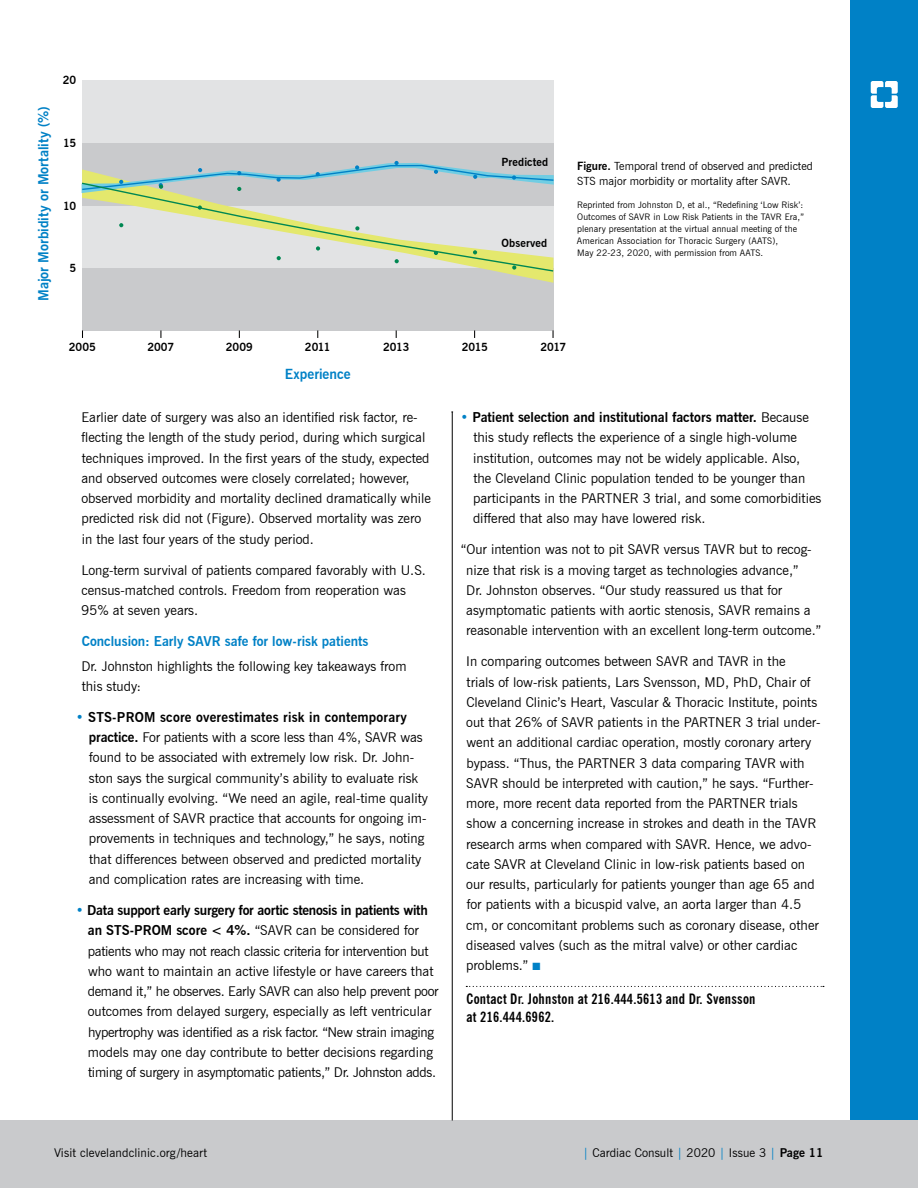
<style>
.page{position:relative;width:918px;height:1188px;background:#fff}
.page>*{position:absolute;margin:0;border:0;box-sizing:border-box;transform-origin:0 0}
.t1{font:700 condensed 14.25px/18px "News Gothic BT";letter-spacing:.02em;color:#000}
.t2{font:700 13.8px "News Gothic BT";color:#0081c6}
.t3{font:13.5px/20.2px "News Gothic BT";color:#000}
.t4{font:13.5px/20.2px "News Gothic BT";letter-spacing:-.02em;color:#000}
.t5{font:700 13.5px "News Gothic BT";color:#0081c6}
.t6{font:12px "News Gothic BT";letter-spacing:.01em;color:#000}
.t7{font:11.25px/15px "News Gothic BT";color:#000}
.t8{font:700 11.1px "News Gothic BT";color:#000}
.t9{font:9px/12px "News Gothic BT";letter-spacing:.01em;color:#000}
.s1{font-weight:700}
.s2{color:#0081c6}
</style>
<div class="page">
<div style="left:0;top:1120px;width:918px;height:68px;background:#c9cacc"></div>
<div style="left:850px;top:0;width:68px;height:1120px;background:#0081c6"></div>
<svg style="left:871px;top:81px;width:27px;height:27px"></svg>
<svg style="left:466px;top:986px;width:358px;height:1px"></svg>
<hr style="left:452px;top:412px;width:1px;height:708px;background:#000">
<div style="left:82px;top:268px;width:472px;height:62px;background:#c9cacc"></div>
<div style="left:82px;top:143px;width:472px;height:63px;background:#c9cacc"></div>
<div style="left:82px;top:81px;width:472px;height:62px;background:#e2e3e4"></div>
<svg style="left:505px;top:273px;width:48px;height:10px"></svg>
<svg style="left:81px;top:161px;width:473px;height:112px"></svg>
<p class="t2" style="left:35px;top:301px;width:196px;rotate:-90deg">Major Morbidity or Mortality (%)</p>
<p class="t8" style="left:63px;top:74px;width:15px">20</p>
<p class="t8" style="left:63px;top:136px;width:15px">15</p>
<p class="t8" style="left:63px;top:199px;width:14px">10</p>
<p class="t8" style="left:69px;top:262px;width:8px">5</p>
<p class="t8" style="left:502px;top:156px;width:48px">Predicted</p>
<p class="t8" style="left:502px;top:237px;width:47px">Observed</p>
<p class="t7" style="left:577px;top:159px;width:237px"><span class="s1">Figure.</span> Temporal trend of observed and predicted<br>STS major morbidity or mortality after SAVR.</p>
<p class="t9" style="left:577px;top:199px;width:229px">Reprinted from Johnston D, et al., “Redefining ‘Low Risk’:<br>Outcomes of SAVR in Low Risk Patients in the TAVR Era,” plenary presentation at the virtual annual meeting of the American Association for Thoracic Surgery (AATS),<br>May 22-23, 2020, with permission from AATS.</p>
<p class="t8" style="left:69px;top:340px;width:29px">2005</p>
<p class="t8" style="left:147px;top:340px;width:28px">2007</p>
<p class="t8" style="left:226px;top:340px;width:29px">2009</p>
<p class="t8" style="left:305px;top:340px;width:27px">2011</p>
<p class="t2" style="left:285px;top:366px;width:67px">Experience</p>
<p class="t8" style="left:383px;top:340px;width:28px">2013</p>
<p class="t8" style="left:462px;top:340px;width:28px">2015</p>
<p class="t8" style="left:541px;top:340px;width:27px">2017</p>
<p class="t3" style="left:81px;top:407px;width:351px">Earlier date of surgery was also an identified risk factor, re&shy;flecting the length of the study period, during which surgical techniques improved. In the first years of the study, expected and observed outcomes were closely correlated; however, observed morbidity and mortality declined dramatically while predicted risk did not (Figure). Observed mortality was zero in the last four years of the study period.</p>
<p class="t3" style="left:81px;top:560px;width:346px">Long-term survival of patients compared favorably with U.S. census-matched controls. Freedom from reoperation was<br>95% at seven years.</p>
<p class="t5" style="left:82px;top:633px;width:288px">Conclusion: Early SAVR safe for low-risk patients</p>
<p class="t3" style="left:81px;top:656px;width:327px">Dr. Johnston highlights the following key takeaways from this study:</p>
<p class="t3" style="left:89px;top:707px;width:341px;text-indent:-13px"><span class="s2">•</span> <span class="s1">STS-PROM score overestimates risk in contemporary practice.</span> For patients with a score less than 4%, SAVR was found to be associated with extremely low risk. Dr. John&shy;ston says the surgical community’s ability to evaluate risk is continually evolving. “We need an agile, real-time quality assessment of SAVR practice that accounts for ongoing im&shy;provements in techniques and technology,” he says, noting that differences between observed and predicted mortality and complication rates are increasing with time.</p>
<p class="t4" style="left:88px;top:900px;width:352px;text-indent:-12px"><span class="s2">•</span> <span class="s1">Data support early surgery for aortic stenosis in patients with an STS-PROM score &lt; 4%.</span> “SAVR can be considered for patients who may not reach classic criteria for intervention but who want to maintain an active lifestyle or have careers that demand it,” he observes. Early SAVR can also help prevent poor outcomes from delayed surgery, especially as left ventricular hypertrophy was identified as a risk factor. “New strain imaging models may one day contribute to better decisions regarding timing of surgery in asymptomatic patients,” Dr. Johnston adds.</p>
<p class="t3" style="left:473px;top:407px;width:350px;text-indent:-12px"><span class="s2">•</span> <span class="s1">Patient selection and institutional factors matter.</span> Because this study reflects the experience of a single high-volume institution, outcomes may not be widely applicable. Also,<br>the Cleveland Clinic population tended to be younger than participants in the PARTNER 3 trial, and some comorbidities differed that also may have lowered risk.</p>
<p class="t3" style="left:466px;top:539px;width:357px;text-indent:-5px">“Our intention was not to pit SAVR versus TAVR but to recog&shy;nize that risk is a moving target as technologies advance,”<br>Dr. Johnston observes. “Our study reassured us that for asymptomatic patients with aortic stenosis, SAVR remains a reasonable intervention with an excellent long-term outcome.”</p>
<p class="t3" style="left:466px;top:651px;width:356px">In comparing outcomes between SAVR and TAVR in the<br>trials of low-risk patients, Lars Svensson, MD, PhD, Chair of Cleveland Clinic’s Heart, Vascular &amp; Thoracic Institute, points out that 26% of SAVR patients in the PARTNER 3 trial under&shy;went an additional cardiac operation, mostly coronary artery bypass. “Thus, the PARTNER 3 data comparing TAVR with SAVR should be interpreted with caution,” he says. “Further&shy;more, more recent data reported from the PARTNER trials show a concerning increase in strokes and death in the TAVR research arms when compared with SAVR. Hence, we advo&shy;cate SAVR at Cleveland Clinic in low-risk patients based on our results, particularly for patients younger than age 65 and for patients with a bicuspid valve, an aorta larger than 4.5 cm, or concomitant problems such as coronary disease, other diseased valves (such as the mitral valve) or other cardiac problems.” <span class="s2">■</span></p>
<p class="t1" style="left:467px;top:990px;width:291px">Contact Dr. Johnston at 216.444.5613 and Dr. Svensson at 216.444.6962.</p>
<p class="t6" style="left:54px;top:1145px;width:155px">Visit clevelandclinic.org/heart</p>
<p class="t6" style="left:583px;top:1145px;width:242px"><span class="s2">|</span> Cardiac Consult <span class="s2">|</span> 2020 <span class="s2">|</span> Issue 3 <span class="s2">|</span> <span class="s1">Page 11</span></p>
</div>
